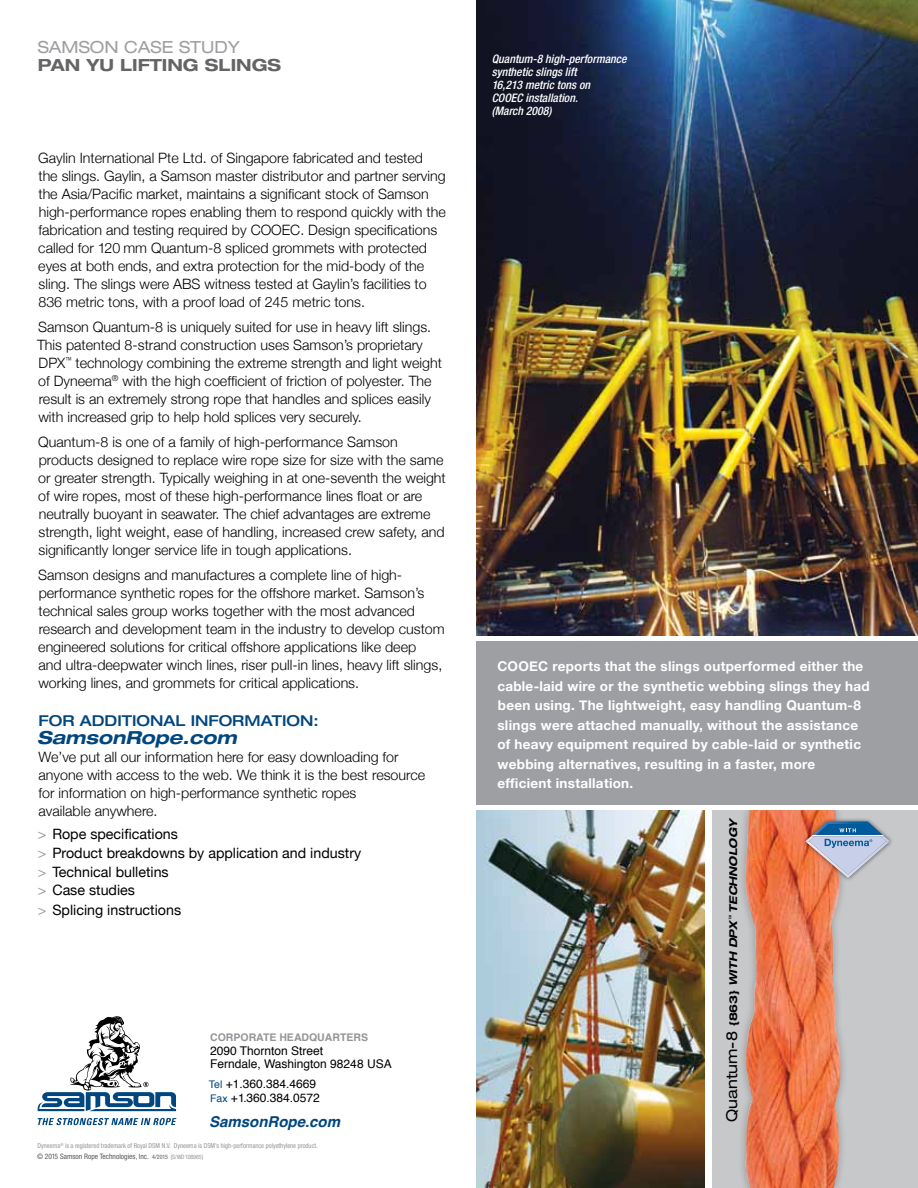
<style>
.page{position:relative;width:918px;height:1188px;background:#fff}
.page>*{position:absolute;margin:0;border:0;box-sizing:border-box;transform-origin:0 0}
.t1{font:italic 700 expanded 18px "Helvetica Neue";color:#00467f}
.t2{font:700 expanded 16.8px "Helvetica Neue";color:#636466}
.t3{font:expanded 16.8px "Helvetica Neue";color:#9d9fa2}
.t4{font:500 expanded 15px "Helvetica Neue";color:#00467f}
.t5{font:italic 700 15px "Helvetica";color:#00467f}
.t6{font:300 14.25px/18px "Helvetica Neue";color:#000}
.t7{font:14.25px/18.8px "Helvetica Neue";color:#000}
.t8{font:700 13.5px/19.5px "Helvetica Neue";letter-spacing:.02em;color:#fff}
.t9{font:12px/13.5px "Helvetica";color:#000}
.t10{font:italic 500 condensed 11.7px/12.9px "Helvetica Neue";color:#fff}
.t11{font:italic 700 expanded 10.8px "Helvetica Neue";color:#000}
.t12{font:700 10.5px "Helvetica";color:#939598}
.t13{font:condensed 7.5px "Helvetica Neue";color:#58595b}
.t14{font:condensed 6.75px "Helvetica Neue";color:#939598}
.s1{color:#939598}
.s2{font-size:10.5px;color:#00467f}
.s3{font-size:6px}
.s4{font-size:6px;color:#939598}
.s5{font-weight:400;font-style:normal;font-size:15px}
.s6{font-style:normal}
</style>
<div class="page">
<div style="left:713px;top:810px;width:205px;height:378px;background:#c7c8ca"></div>
<img style="left:744px;top:810px;width:97px;height:378px">
<div style="left:476px;top:641px;width:442px;height:163px;background:#9d9fa2"></div>
<svg style="left:38px;top:1118px;width:138px;height:7px"></svg>
<svg style="left:38px;top:1016px;width:138px;height:95px"></svg>
<img style="left:476px;top:0;width:442px;height:635px">
<img style="left:476px;top:810px;width:229px;height:378px">
<div style="left:801px;top:817px;width:93px;height:65px;background:#000;opacity:.55"></div>
<svg style="left:805px;top:821px;width:85px;height:57px"></svg>
<p class="t3" style="left:38px;top:37px;width:204px">SAMSON CASE STUDY</p>
<p class="t2" style="left:38px;top:54px;width:245px">PAN YU LIFTING SLINGS</p>
<p class="t6" style="left:38px;top:149px;width:409px">Gaylin International Pte Ltd. of Singapore fabricated and tested the slings. Gaylin, a Samson master distributor and partner serving the Asia/Pacific market, maintains a significant stock of Samson high-performance ropes enabling them to respond quickly with the fabrication and testing required by COOEC. Design specifications called for 120 mm Quantum-8 spliced grommets with protected eyes at both ends, and extra protection for the mid-body of the sling. The slings were ABS witness tested at Gaylin’s facilities to 836 metric tons, with a proof load of 245 metric tons.</p>
<p class="t6" style="left:37px;top:318px;width:406px">Samson Quantum-8 is uniquely suited for use in heavy lift slings.<br>This patented 8-strand construction uses Samson’s proprietary DPX<sup>™</sup> technology combining the extreme strength and light weight of Dyneema<sup>®</sup> with the high coefficient of friction of polyester. The result is an extremely strong rope that handles and splices easily with increased grip to help hold splices very securely.</p>
<p class="t6" style="left:38px;top:433px;width:409px">Quantum-8 is one of a family of high-performance Samson products designed to replace wire rope size for size with the same or greater strength. Typically weighing in at one-seventh the weight of wire ropes, most of these high-performance lines float or are neutrally buoyant in seawater. The chief advantages are extreme strength, light weight, ease of handling, increased crew safety, and significantly longer service life in tough applications.</p>
<p class="t6" style="left:38px;top:565px;width:408px">Samson designs and manufactures a complete line of high&shy;performance synthetic ropes for the offshore market. Samson’s technical sales group works together with the most advanced research and development team in the industry to develop custom engineered solutions for critical offshore applications like deep<br>and ultra-deepwater winch lines, riser pull-in lines, heavy lift slings, working lines, and grommets for critical applications.</p>
<p class="t4" style="left:39px;top:711px;width:282px">FOR ADDITIO NAL INFOR MATIO N:</p>
<p class="t1" style="left:37px;top:726px;width:201px">SamsonRope.com</p>
<p class="t6" style="left:38px;top:748px;width:388px">We’ve put all our information here for easy downloading for anyone with access to the web. We think it is the best resource for information on high-performance synthetic ropes<br>available anywhere.</p>
<p class="t7" style="left:38px;top:825px;width:325px"><span class="s1">&gt;</span> Rope specifications<br><span class="s1">&gt;</span> Product breakdowns by application and industry <span class="s1">&gt;</span> Technical bulletins<br><span class="s1">&gt;</span> Case studies</p>
<p class="t7" style="left:38px;top:901px;width:145px"><span class="s1">&gt;</span> Splicing instructions</p>
<p class="t12" style="left:210px;top:1029px;width:159px">CORPORATE HEADQUARTERS</p>
<p class="t9" style="left:210px;top:1044px;width:183px">2090 Thornton Street<br>Ferndale, Washington 98248 USA</p>
<p class="t9" style="left:209px;top:1078px;width:113px"><span class="s2">Tel</span> +1.360.384.4669<br><span class="s2">Fax</span> +1.360.384.0572</p>
<p class="t5" style="left:209px;top:1109px;width:132px">SamsonRope.com</p>
<p class="t14" style="left:38px;top:1142px;width:282px">Dyneema<sup>®</sup> is a registered trademark of Royal DSM N.V. Dyneema is DSM’s high-performance polyethylene product.</p>
<p class="t13" style="left:37px;top:1152px;width:168px">© 2015 Samson Rope Technologies, Inc. <span class="s3">4/2015</span> <span class="s4">{S/WD108965}</span></p>
<p class="t10" style="left:492px;top:52px;width:136px">Quantum-8 high-performance synthetic slings lift<br>16,213 metric tons on<br>COOEC installation.<br>(March 2008)</p>
<p class="t8" style="left:497px;top:656px;width:374px">COOEC reports that the slings outperformed either the cable-laid wire or the synthetic webbing slings they had been using. The lightweight, easy handling Quantum-8 slings were attached manually, without the assistance of heavy equipment required by cable-laid or synthetic webbing alternatives, resulting in a faster, more efficient installation.</p>
<p class="t11" style="left:727px;top:1122px;width:305px;rotate:-90deg"><span class="s5">Quantum-8</span> <span class="s6">{863}</span> WITH DPX<sup>™</sup> TECHNOLOGY</p>
</div>
